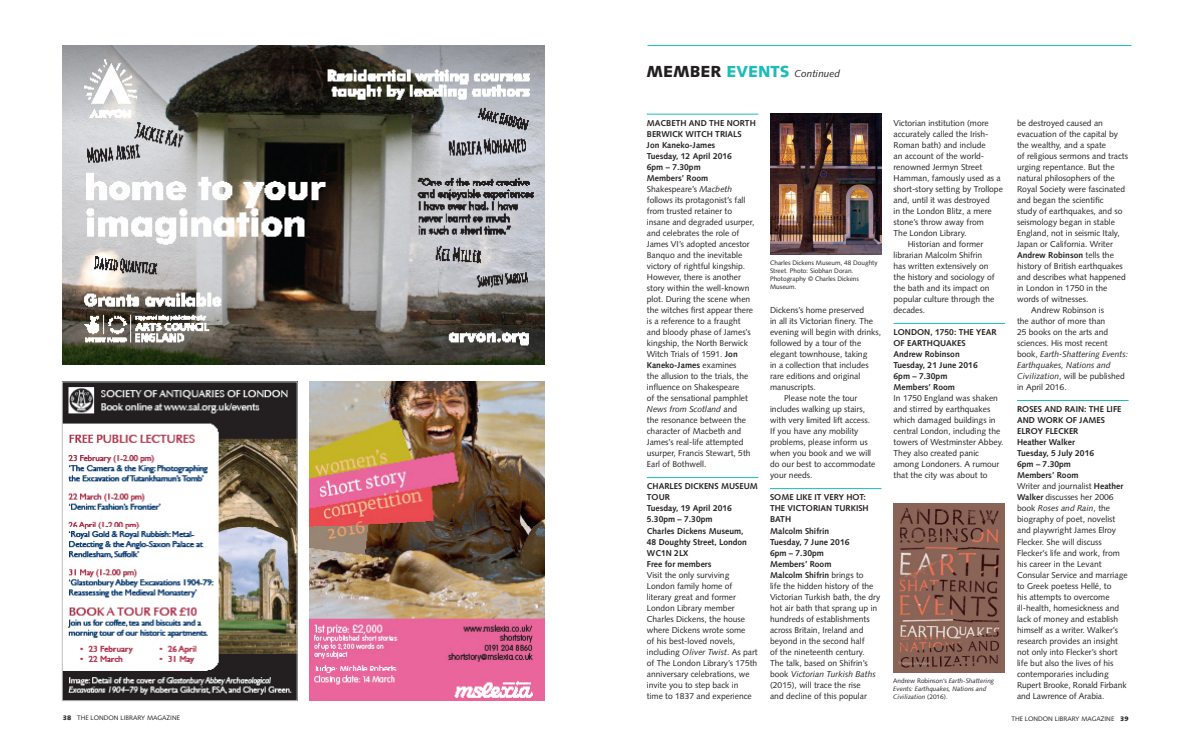
<style>
.page{position:relative;width:1191px;height:752px;background:#fff}
.page>*{position:absolute;margin:0;border:0;box-sizing:border-box;transform-origin:0 0}
.t1{font:italic 10px "Syntax";color:#231f20}
.t2{font:8.5px/11px "Syntax";color:#231f20}
.t3{font:700 8.5px/11px "Syntax";color:#231f20}
.t4{font:italic 8.5px "Syntax";color:#231f20}
.t5{font:6.5px/8px "Syntax";color:#231f20}
.t6{font:italic 6.5px/8px "Syntax";color:#231f20}
.s1{font-weight:900;font-style:normal;font-size:16px}
.s2{font-weight:900;font-style:normal;font-size:16px;color:#1dbcb8}
.s3{font-weight:700}
.s4{font-style:italic}
.s5{font-style:normal}
.s6{font-weight:400}
.s7{font-weight:900}
</style>
<div class="page">
<hr style="left:647px;top:45px;width:484px;height:1px;background:#1dbcb8">
<img style="left:62px;top:46px;width:482px;height:319px">
<img style="left:309px;top:381px;width:235px;height:319px">
<hr style="left:647px;top:114px;width:111px;height:1px;background:#1dbcb8">
<hr style="left:647px;top:477px;width:111px;height:1px;background:#1dbcb8">
<hr style="left:770px;top:488px;width:111px;height:1px;background:#1dbcb8">
<hr style="left:893px;top:323px;width:112px;height:1px;background:#1dbcb8">
<hr style="left:1017px;top:400px;width:111px;height:1px;background:#1dbcb8">
<img style="left:770px;top:113px;width:111px;height:141px">
<img style="left:893px;top:503px;width:111px;height:168px">
<img style="left:64px;top:383px;width:231px;height:315px">
<div style="left:62px;top:381px;width:235px;height:319px;border:1px solid #bcbdc0"></div>
<p class="t1" style="left:646px;top:68px;width:195px"><span class="s1">MEMBER</span> <span class="s2">EVENTS</span> Continued</p>
<p class="t2" style="left:647px;top:117px;width:110px"><span class="s3">MACBETH AND THE NORTH<br>BERWICK WITCH TRIALS<br>Jon Kaneko-James<br>Tuesday, 12 April 2016<br>6pm – 7.30pm<br>Members’ Room<br></span>Shakespeare’s <span class="s4">Macbeth </span>follows its protagonist’s fall from trusted retainer to insane and degraded usurper, and celebrates the role of<br>James VI’s adopted ancestor<br>Banquo and the inevitable victory of rightful kingship.<br>However, there is another story within the well-known plot. During the scene when the witches first appear there is a reference to a fraught and bloody phase of James’s kingship, the North Berwick<br>Witch Trials of 1591. <span class="s3">Jon<br>Kaneko-James</span> examines<br>the allusion to the trials, the influence on Shakespeare<br>of the sensational pamphlet<br><span class="s4">News from Scotland</span> and<br>the resonance between the character of Macbeth and<br>James’s real-life attempted usurper, Francis Stewart, 5th<br>Earl of Bothwell.</p>
<p class="t3" style="left:647px;top:481px;width:112px">CHARLES DICKENS MUSEUM<br>TOUR<br>Tuesday, 19 April 2016<br>5.30pm – 7.30pm<br>Charles Dickens Museum,<br>48 Doughty Street, London<br>WC1N 2LX<br>Free for members</p>
<p class="t2" style="left:647px;top:569px;width:112px">Visit the only surviving<br>London family home of literary great and former<br>London Library member<br>Charles Dickens, the house where Dickens wrote some<br>of his best-loved novels, including <span class="s4">Oliver Twist</span>. As part of The London Library’s 175th anniversary celebrations, we invite you to step back in<br>time to 1837 and experience</p>
<p class="t5" style="left:770px;top:258px;width:109px">Charles Dickens Museum, 48 Doughty<br>Street. Photo: Siobhan Doran.<br>Photography © Charles Dickens<br>Museum.</p>
<p class="t2" style="left:770px;top:304px;width:96px">Dickens’s home preserved</p>
<p class="t2" style="left:770px;top:315px;width:104px">in all its Victorian finery. The</p>
<p class="t2" style="left:770px;top:326px;width:113px">evening will begin with drinks,</p>
<p class="t2" style="left:770px;top:337px;width:93px">followed by a tour of the</p>
<p class="t2" style="left:770px;top:348px;width:99px">elegant townhouse, taking</p>
<p class="t2" style="left:770px;top:359px;width:100px">in a collection that includes</p>
<p class="t2" style="left:770px;top:370px;width:92px">rare editions and original</p>
<p class="t2" style="left:770px;top:381px;width:47px">manuscripts.</p>
<p class="t2" style="left:784px;top:392px;width:75px">Please note the tour</p>
<p class="t2" style="left:770px;top:403px;width:96px">includes walking up stairs,</p>
<p class="t2" style="left:770px;top:414px;width:102px">with very limited lift access.</p>
<p class="t2" style="left:770px;top:425px;width:90px">If you have any mobility</p>
<p class="t2" style="left:770px;top:436px;width:99px">problems, please inform us</p>
<p class="t2" style="left:770px;top:447px;width:103px">when you book and we will</p>
<p class="t2" style="left:770px;top:459px;width:107px">do our best to accommodate</p>
<p class="t2" style="left:770px;top:470px;width:44px">your needs.</p>
<p class="t2" style="left:770px;top:492px;width:112px"><span class="s3">SOME LIKE IT VERY HOT:<br>THE VICTORIAN TURKISH<br>BATH<br>Malcolm Shifrin<br>Tuesday, 7 June 2016<br>6pm – 7.30pm<br>Members’ Room<br>Malcolm Shifrin</span> brings to<br>life the hidden history of the<br>Victorian Turkish bath, the dry hot air bath that sprang up in hundreds of establishments across Britain, Ireland and beyond in the second half<br>of the nineteenth century.<br>The talk, based on Shifrin’s book <span class="s4">Victorian Turkish Baths </span>(2015), will trace the rise<br>and decline of this popular</p>
<p class="t2" style="left:893px;top:117px;width:97px">Victorian institution (more</p>
<p class="t2" style="left:893px;top:128px;width:96px">accurately called the Irish-</p>
<p class="t2" style="left:893px;top:139px;width:94px">Roman bath) and include</p>
<p class="t2" style="left:893px;top:150px;width:92px">an account of the world-</p>
<p class="t2" style="left:893px;top:161px;width:90px">renowned Jermyn Street</p>
<p class="t2" style="left:893px;top:172px;width:109px">Hamman, famously used as a</p>
<p class="t2" style="left:893px;top:183px;width:111px">short-story setting by Trollope</p>
<p class="t2" style="left:893px;top:194px;width:98px">and, until it was destroyed</p>
<p class="t2" style="left:893px;top:205px;width:100px">in the London Blitz, a mere</p>
<p class="t2" style="left:893px;top:216px;width:92px">stone’s throw away from</p>
<p class="t2" style="left:893px;top:227px;width:74px">The London Library.</p>
<p class="t2" style="left:907px;top:238px;width:77px">Historian and former</p>
<p class="t2" style="left:893px;top:249px;width:90px">librarian Malcolm Shifrin</p>
<p class="t2" style="left:893px;top:260px;width:96px">has written extensively on</p>
<p class="t2" style="left:893px;top:271px;width:103px">the history and sociology of</p>
<p class="t2" style="left:893px;top:282px;width:97px">the bath and its impact on</p>
<p class="t2" style="left:893px;top:293px;width:102px">popular culture through the</p>
<p class="t2" style="left:893px;top:304px;width:33px">decades.</p>
<p class="t3" style="left:893px;top:327px;width:104px">LONDON, 1750: THE YEAR<br>OF EARTHQUAKES<br>Andrew Robinson<br>Tuesday, 21 June 2016<br>6pm – 7.30pm<br>Members’ Room</p>
<p class="t2" style="left:893px;top:392px;width:111px">In 1750 England was shaken and stirred by earthquakes which damaged buildings in central London, including the towers of Westminster Abbey.<br>They also created panic among Londoners. A rumour that the city was about to</p>
<p class="t6" style="left:893px;top:676px;width:102px"><span class="s5">Andrew Robinson’s</span> Earth-Shattering<br>Events: Earthquakes, Nations and<br>Civilization <span class="s5">(2016).</span></p>
<p class="t2" style="left:1017px;top:117px;width:87px">be destroyed caused an</p>
<p class="t2" style="left:1017px;top:128px;width:103px">evacuation of the capital by</p>
<p class="t2" style="left:1017px;top:139px;width:90px">the wealthy, and a spate</p>
<p class="t2" style="left:1017px;top:150px;width:112px">of religious sermons and tracts</p>
<p class="t2" style="left:1017px;top:161px;width:99px">urging repentance. But the</p>
<p class="t2" style="left:1017px;top:172px;width:99px">natural philosophers of the</p>
<p class="t2" style="left:1017px;top:183px;width:110px">Royal Society were fascinated</p>
<p class="t2" style="left:1017px;top:194px;width:88px">and began the scientific</p>
<p class="t2" style="left:1017px;top:205px;width:107px">study of earthquakes, and so</p>
<p class="t2" style="left:1017px;top:216px;width:99px">seismology began in stable</p>
<p class="t2" style="left:1017px;top:227px;width:104px">England, not in seismic Italy,</p>
<p class="t2" style="left:1017px;top:238px;width:97px">Japan or California. Writer</p>
<p class="t3" style="left:1017px;top:250px;width:98px">Andrew Robinson <span class="s6">tells the</span></p>
<p class="t2" style="left:1017px;top:260px;width:107px">history of British earthquakes</p>
<p class="t2" style="left:1017px;top:271px;width:110px">and describes what happened</p>
<p class="t2" style="left:1017px;top:282px;width:92px">in London in 1750 in the</p>
<p class="t2" style="left:1017px;top:293px;width:73px">words of witnesses.</p>
<p class="t2" style="left:1031px;top:304px;width:74px">Andrew Robinson is</p>
<p class="t2" style="left:1017px;top:315px;width:90px">the author of more than</p>
<p class="t2" style="left:1017px;top:326px;width:93px">25 books on the arts and</p>
<p class="t2" style="left:1017px;top:337px;width:92px">sciences. His most recent</p>
<p class="t4" style="left:1017px;top:349px;width:112px"><span class="s5">book,</span> Earth-Shattering Events:</p>
<p class="t4" style="left:1017px;top:360px;width:95px">Earthquakes, Nations and</p>
<p class="t2" style="left:1017px;top:370px;width:109px"><span class="s4">Civilization</span>, will be published</p>
<p class="t2" style="left:1017px;top:381px;width:51px">in April 2016.</p>
<p class="t2" style="left:1017px;top:403px;width:112px"><span class="s3">ROSES AND RAIN: THE LIFE<br>AND WORK OF JAMES<br>ELROY FLECKER<br>Heather Walker<br>Tuesday, 5 July 2016<br>6pm – 7.30pm<br>Members’ Room<br></span>Writer and journalist <span class="s3">Heather<br>Walker</span> discusses her 2006 book <span class="s4">Roses and Rain</span>, the biography of poet, novelist and playwright James Elroy<br>Flecker. She will discuss<br>Flecker’s life and work, from his career in the Levant<br>Consular Service and marriage to Greek poetess Hellé, to<br>his attempts to overcome ill-health, homesickness and lack of money and establish himself as a writer. Walker’s research provides an insight not only into Flecker’s short life but also the lives of his contemporaries including<br>Rupert Brooke, Ronald Firbank and Lawrence of Arabia.</p>
<p class="t5" style="left:63px;top:713px;width:118px"><span class="s7">38</span> THE LONDON LIBRARY MAGAZINE</p>
<p class="t5" style="left:1011px;top:714px;width:119px">THE LONDON LIBRARY MAGAZINE <span class="s7">39</span></p>
</div>
